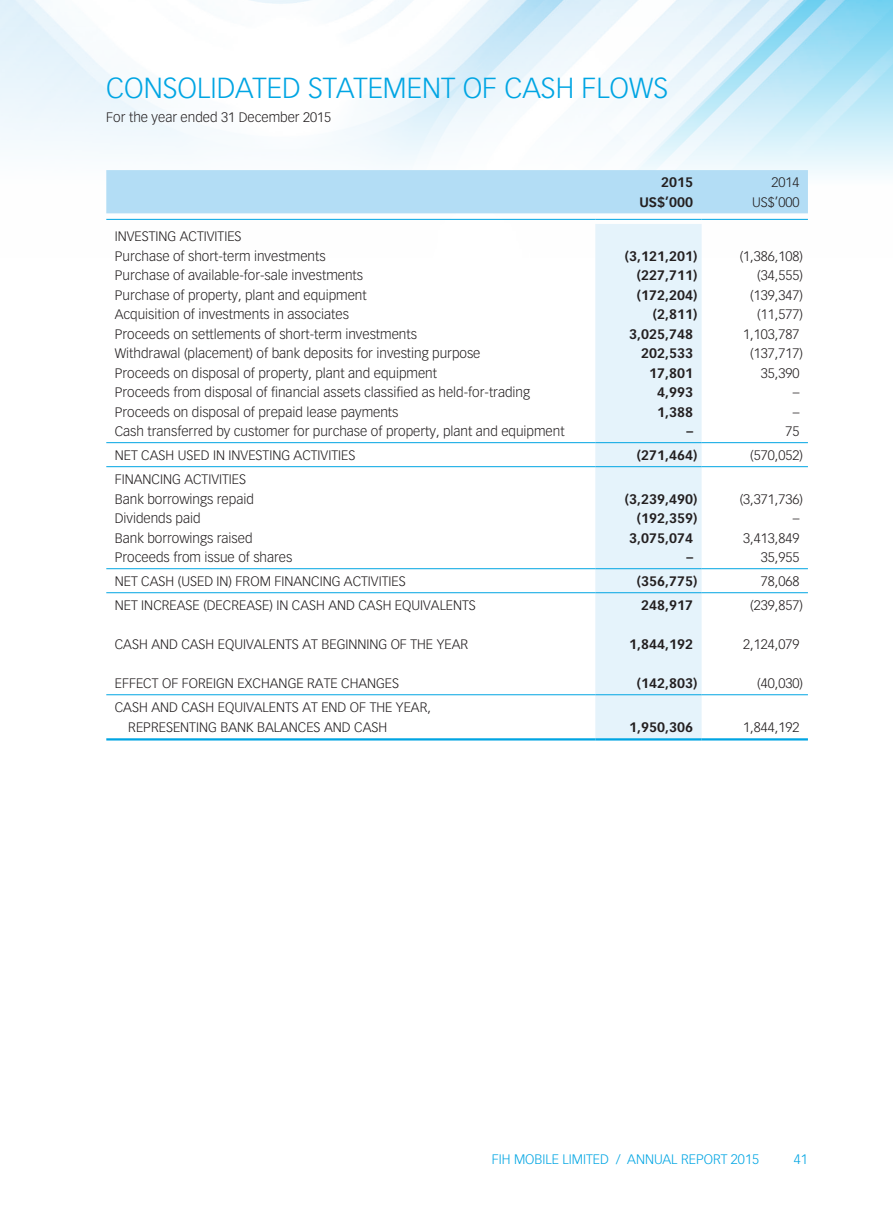
<style>
.page{position:relative;width:893px;height:1212px;background:#fff}
.page>*{position:absolute;margin:0;border:0;box-sizing:border-box;transform-origin:0 0}
.t1{font:300 28.5px "Vectora LT Std";color:#00a5e3}
._50_Table_txt{font:300 13.5px "Vectora LT Std";color:#231f20}
._50_Table_txt-2{font:700 13.5px "Vectora LT Std";color:#231f20}
.t2{font:300 13.5px "Vectora LT Std";color:#00a5e3}
</style>
<div class="page">
<img style="left:0;top:0;width:893px;height:219px">
<div style="left:106px;top:170px;width:702px;height:43px;background:#b3ddf5"></div>
<div style="left:595px;top:224px;width:107px;height:514px;background:#e5f3fb"></div>
<hr style="left:106px;top:219px;width:489px;height:1px;background:#00a5e3">
<hr style="left:595px;top:219px;width:107px;height:1px;background:#00a5e3">
<hr style="left:702px;top:219px;width:106px;height:1px;background:#00a5e3">
<hr style="left:106px;top:442px;width:489px;height:1px;background:#00a5e3">
<hr style="left:595px;top:442px;width:107px;height:1px;background:#00a5e3">
<hr style="left:702px;top:442px;width:106px;height:1px;background:#00a5e3">
<hr style="left:106px;top:466px;width:489px;height:1px;background:#00a5e3">
<hr style="left:595px;top:466px;width:107px;height:1px;background:#00a5e3">
<hr style="left:702px;top:466px;width:106px;height:1px;background:#00a5e3">
<hr style="left:106px;top:568px;width:489px;height:1px;background:#00a5e3">
<hr style="left:595px;top:568px;width:107px;height:1px;background:#00a5e3">
<hr style="left:702px;top:568px;width:106px;height:1px;background:#00a5e3">
<hr style="left:106px;top:592px;width:489px;height:1px;background:#00a5e3">
<hr style="left:595px;top:592px;width:107px;height:1px;background:#00a5e3">
<hr style="left:702px;top:592px;width:106px;height:1px;background:#00a5e3">
<hr style="left:106px;top:694px;width:489px;height:1px;background:#00a5e3">
<hr style="left:595px;top:694px;width:107px;height:1px;background:#00a5e3">
<hr style="left:702px;top:694px;width:106px;height:1px;background:#00a5e3">
<hr style="left:106px;top:738px;width:489px;height:2px;background:#00a5e3">
<hr style="left:595px;top:738px;width:107px;height:2px;background:#00a5e3">
<hr style="left:702px;top:738px;width:106px;height:2px;background:#00a5e3">
<p class="t1" style="left:106px;top:71px;width:563px">CONSOLIDATED STATEMENT OF CASH FLOWS</p>
<p class="_50_Table_txt" style="left:106px;top:109px;width:226px">For the year ended 31 December 2015</p>
<p class="_50_Table_txt-2" style="left:661px;top:174px;width:33px">2015</p>
<p class="_50_Table_txt" style="left:771px;top:175px;width:30px">2014</p>
<p class="_50_Table_txt-2" style="left:639px;top:194px;width:55px">US$’000</p>
<p class="_50_Table_txt" style="left:752px;top:194px;width:49px">US$’000</p>
<p class="_50_Table_txt" style="left:115px;top:229px;width:128px">INVESTING ACTIVITIES</p>
<p class="_50_Table_txt" style="left:115px;top:248px;width:212px">Purchase of short-term investments</p>
<p class="_50_Table_txt-2" style="left:625px;top:248px;width:74px">(3,121,201)</p>
<p class="_50_Table_txt" style="left:740px;top:248px;width:65px">(1,386,108)</p>
<p class="_50_Table_txt" style="left:115px;top:268px;width:250px">Purchase of available-for-sale investments</p>
<p class="_50_Table_txt-2" style="left:637px;top:267px;width:62px">(227,711)</p>
<p class="_50_Table_txt" style="left:757px;top:268px;width:47px">(34,555)</p>
<p class="_50_Table_txt" style="left:115px;top:287px;width:253px">Purchase of property, plant and equipment</p>
<p class="_50_Table_txt-2" style="left:637px;top:287px;width:62px">(172,204)</p>
<p class="_50_Table_txt" style="left:750px;top:287px;width:54px">(139,347)</p>
<p class="_50_Table_txt" style="left:115px;top:307px;width:236px">Acquisition of investments in associates</p>
<p class="_50_Table_txt-2" style="left:653px;top:306px;width:46px">(2,811)</p>
<p class="_50_Table_txt" style="left:757px;top:307px;width:47px">(11,577)</p>
<p class="_50_Table_txt" style="left:115px;top:326px;width:304px">Proceeds on settlements of short-term investments</p>
<p class="_50_Table_txt-2" style="left:629px;top:326px;width:65px">3,025,748</p>
<p class="_50_Table_txt" style="left:743px;top:326px;width:58px">1,103,787</p>
<p class="_50_Table_txt" style="left:115px;top:346px;width:367px">Withdrawal (placement) of bank deposits for investing purpose</p>
<p class="_50_Table_txt-2" style="left:641px;top:345px;width:53px">202,533</p>
<p class="_50_Table_txt" style="left:750px;top:346px;width:54px">(137,717)</p>
<p class="_50_Table_txt" style="left:115px;top:365px;width:324px">Proceeds on disposal of property, plant and equipment</p>
<p class="_50_Table_txt-2" style="left:649px;top:365px;width:45px">17,801</p>
<p class="_50_Table_txt" style="left:761px;top:365px;width:40px">35,390</p>
<p class="_50_Table_txt" style="left:115px;top:385px;width:417px">Proceeds from disposal of financial assets classified as held-for-trading</p>
<p class="_50_Table_txt-2" style="left:657px;top:384px;width:37px">4,993</p>
<p class="_50_Table_txt" style="left:793px;top:385px;width:8px">–</p>
<p class="_50_Table_txt" style="left:115px;top:404px;width:285px">Proceeds on disposal of prepaid lease payments</p>
<p class="_50_Table_txt-2" style="left:657px;top:404px;width:37px">1,388</p>
<p class="_50_Table_txt" style="left:793px;top:404px;width:8px">–</p>
<p class="_50_Table_txt" style="left:115px;top:424px;width:451px">Cash transferred by customer for purchase of property, plant and equipment</p>
<p class="_50_Table_txt-2" style="left:686px;top:423px;width:8px">–</p>
<p class="_50_Table_txt" style="left:785px;top:424px;width:16px">75</p>
<p class="_50_Table_txt" style="left:115px;top:448px;width:242px">NET CASH USED IN INVESTING ACTIVITIES</p>
<p class="_50_Table_txt-2" style="left:637px;top:447px;width:62px">(271,464)</p>
<p class="_50_Table_txt" style="left:750px;top:448px;width:54px">(570,052)</p>
<p class="_50_Table_txt" style="left:115px;top:472px;width:133px">FINANCING ACTIVITIES</p>
<p class="_50_Table_txt" style="left:115px;top:491px;width:141px">Bank borrowings repaid</p>
<p class="_50_Table_txt-2" style="left:625px;top:491px;width:74px">(3,239,490)</p>
<p class="_50_Table_txt" style="left:740px;top:491px;width:65px">(3,371,736)</p>
<p class="_50_Table_txt" style="left:115px;top:511px;width:87px">Dividends paid</p>
<p class="_50_Table_txt-2" style="left:637px;top:510px;width:62px">(192,359)</p>
<p class="_50_Table_txt" style="left:793px;top:511px;width:8px">–</p>
<p class="_50_Table_txt" style="left:115px;top:530px;width:139px">Bank borrowings raised</p>
<p class="_50_Table_txt-2" style="left:629px;top:530px;width:65px">3,075,074</p>
<p class="_50_Table_txt" style="left:743px;top:530px;width:58px">3,413,849</p>
<p class="_50_Table_txt" style="left:115px;top:550px;width:179px">Proceeds from issue of shares</p>
<p class="_50_Table_txt-2" style="left:686px;top:549px;width:8px">–</p>
<p class="_50_Table_txt" style="left:761px;top:550px;width:40px">35,955</p>
<p class="_50_Table_txt" style="left:115px;top:574px;width:292px">NET CASH (USED IN) FROM FINANCING ACTIVITIES</p>
<p class="_50_Table_txt-2" style="left:637px;top:573px;width:62px">(356,775)</p>
<p class="_50_Table_txt" style="left:761px;top:574px;width:40px">78,068</p>
<p class="_50_Table_txt" style="left:115px;top:598px;width:363px">NET INCREASE (DECREASE) IN CASH AND CASH EQUIVALENTS</p>
<p class="_50_Table_txt-2" style="left:641px;top:597px;width:53px">248,917</p>
<p class="_50_Table_txt" style="left:750px;top:598px;width:54px">(239,857)</p>
<p class="_50_Table_txt" style="left:115px;top:637px;width:355px">CASH AND CASH EQUIVALENTS AT BEGINNING OF THE YEAR</p>
<p class="_50_Table_txt-2" style="left:629px;top:636px;width:65px">1,844,192</p>
<p class="_50_Table_txt" style="left:743px;top:637px;width:58px">2,124,079</p>
<p class="_50_Table_txt" style="left:115px;top:676px;width:286px">EFFECT OF FOREIGN EXCHANGE RATE CHANGES</p>
<p class="_50_Table_txt-2" style="left:637px;top:675px;width:62px">(142,803)</p>
<p class="_50_Table_txt" style="left:757px;top:676px;width:47px">(40,030)</p>
<p class="_50_Table_txt" style="left:115px;top:700px;width:318px">CASH AND CASH EQUIVALENTS AT END OF THE YEAR,</p>
<p class="_50_Table_txt" style="left:128px;top:719px;width:260px">REPRESENTING BANK BALANCES AND CASH</p>
<p class="_50_Table_txt-2" style="left:629px;top:719px;width:65px">1,950,306</p>
<p class="_50_Table_txt" style="left:743px;top:719px;width:58px">1,844,192</p>
<p class="t2" style="left:492px;top:1151px;width:269px">FIH MOBILE LIMITED / ANNUAL REPORT 2015</p>
<p class="t2" style="left:794px;top:1151px;width:16px">41</p>
</div>
